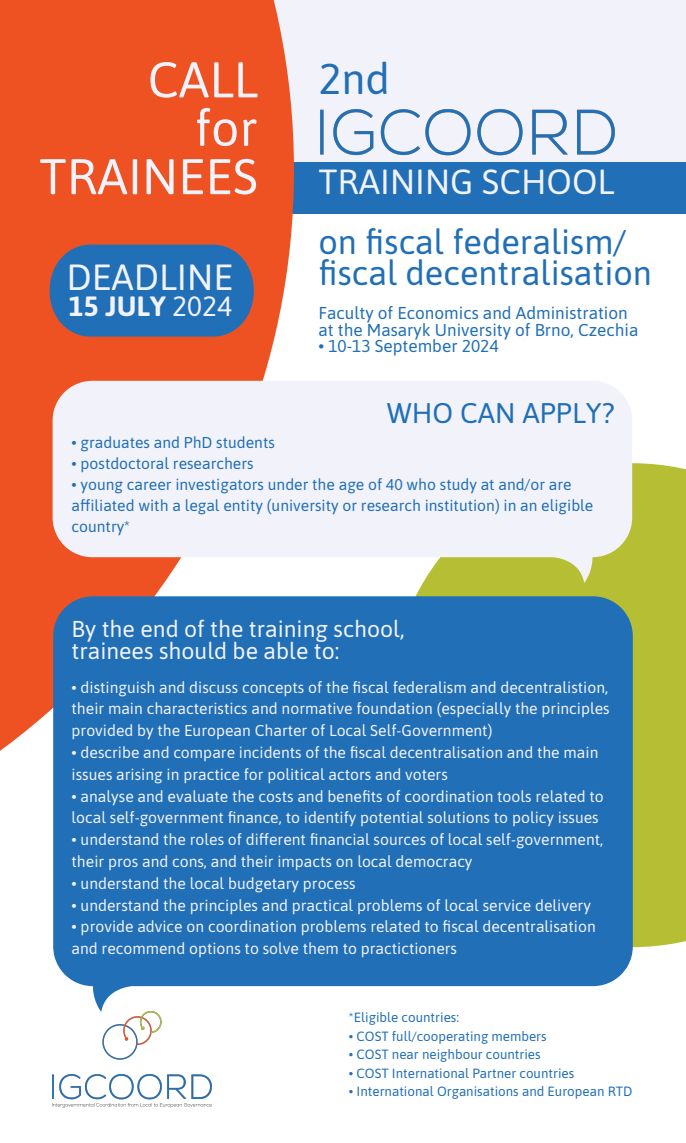
<style>
.page{position:relative;width:686px;height:1143px;background:#fff}
.page>*{position:absolute;margin:0;border:0;box-sizing:border-box;transform-origin:0 0}
.t1{font:50px/48.4px "Asap";color:#f2f3fa;text-align:right}
.t2{font:43.2px "Asap";color:#216fb7}
.t3{font:36.4px "Asap";color:#f2f3fa}
.t4{font:34.8px "Asap";color:#f2f3fa}
.t5{font:34.4px/30.8px "Asap";color:#216fb7}
.t6{font:28.4px "Asap";color:#216fb7}
.t7{font:700 28px "Asap";color:#f2f3fa}
.t8{font:22.8px/22px "Asap";color:#f2f3fa}
.t9{font:17.2px/16.4px "Asap";color:#216fb7}
.t10{font:15.6px/21.6px "Asap";color:#f2f3fa}
.t11{font:15.6px/21.2px "Asap";color:#216fb7}
.t12{font:13.2px "Asap";color:#216fb7}
.s1{font-weight:400}
</style>
<div class="page">
<div style="left:415px;top:463px;width:270px;height:484px;background:#b6bf33"></div>
<div style="left:0;top:0;width:685px;height:213px;background:#216fb7"></div>
<div style="left:0;top:0;width:685px;height:161px;background:#f2f3fa"></div>
<img style="left:320px;top:109px;width:294px;height:47px">
<div style="left:0;top:0;width:294px;height:751px;background:#ef5222"></div>
<svg style="left:50px;top:244px;width:204px;height:92px;background:#326caa"></svg>
<svg style="left:53px;top:381px;width:579px;height:202px;fill:#f2f3fa"></svg>
<svg style="left:53px;top:596px;width:579px;height:415px;background:#2f77ba"></svg>
<img style="left:53px;top:1011px;width:158px;height:96px">
<h1 class="t1" style="left:39px;top:53px;width:220px">CALL<br>for<br>TRAINEES</h1>
<h3 class="t3" style="left:66px;top:252px;width:168px">DEADLINE</h3>
<h3 class="t7" style="left:69px;top:286px;width:164px">15 JULY <span class="s1">2024</span></h3>
<h2 class="t2" style="left:318px;top:49px;width:73px">2nd</h2>
<h3 class="t4" style="left:318px;top:157px;width:297px">TRAINING SCHOOL</h3>
<h3 class="t5" style="left:318px;top:225px;width:335px">on fiscal federalism/ fiscal decentralisation</h3>
<p class="t9" style="left:318px;top:304px;width:321px">Faculty of Economics and Administration at the Masaryk University of Brno, Czechia</p>
<p class="t9" style="left:318px;top:337px;width:182px">• 10-13 September 2024</p>
<h3 class="t6" style="left:386px;top:393px;width:229px">WHO CAN APPLY?</h3>
<p class="t11" style="left:72px;top:430px;width:205px">• graduates and PhD students</p>
<p class="t11" style="left:72px;top:451px;width:183px">• postdoctoral researchers</p>
<p class="t11" style="left:72px;top:472px;width:523px">• young career investigators under the age of 40 who study at and/or are affiliated with a legal entity (university or research institution) in an eligible country*</p>
<h3 class="t8" style="left:72px;top:616px;width:334px">By the end of the training school, trainees should be able to:</h3>
<p class="t10" style="left:72px;top:675px;width:539px;text-align:justify">• distinguish and discuss concepts of the fiscal federalism and decentralistion, their main characteristics and normative foundation (especially the principles provided by the European Charter of Local Self-Government)</p>
<p class="t10" style="left:72px;top:740px;width:528px">• describe and compare incidents of the fiscal decentralisation and the main issues arising in practice for political actors and voters</p>
<p class="t10" style="left:72px;top:784px;width:533px">• analyse and evaluate the costs and benefits of coordination tools related to local self-government finance, to identify potential solutions to policy issues</p>
<p class="t10" style="left:72px;top:828px;width:533px">• understand the roles of different financial sources of local self-government, their pros and cons, and their impacts on local democracy</p>
<p class="t10" style="left:72px;top:871px;width:285px">• understand the local budgetary process</p>
<p class="t10" style="left:72px;top:893px;width:520px">• understand the principles and practical problems of local service delivery</p>
<p class="t10" style="left:72px;top:915px;width:525px">• provide advice on coordination problems related to fiscal decentralisation and recommend options to solve them to practictioners</p>
<p class="t12" style="left:349px;top:1008px;width:112px">*Eligible countries:</p>
<p class="t12" style="left:349px;top:1026px;width:199px">• COST full/cooperating members</p>
<p class="t12" style="left:349px;top:1045px;width:193px">• COST near neighbour countries</p>
<p class="t12" style="left:349px;top:1063px;width:227px">• COST International Partner countries</p>
<p class="t12" style="left:349px;top:1082px;width:285px">• International Organisations and European RTD</p>
</div>
